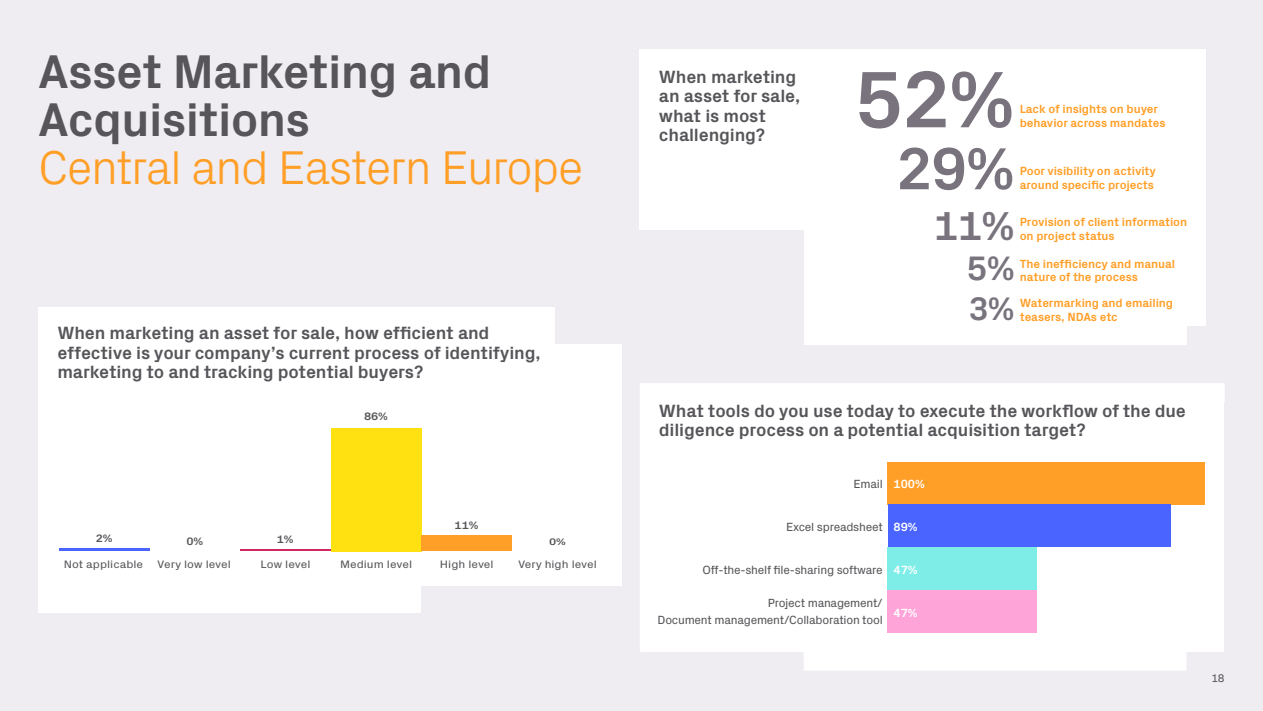
<style>
.page{position:relative;width:1263px;height:711px;background:#fff}
.page>*{position:absolute;margin:0;border:0;box-sizing:border-box;transform-origin:0 0}
.t1{font:700 81px "Px Grotesk";color:#78737d}
.t2{font:700 60px "Px Grotesk";color:#78737d}
.t3{font:700 48px/48px "Px Grotesk";letter-spacing:-.015em;color:#575559}
.t4{font:300 48px "Px Grotesk";letter-spacing:-.035em;color:#ff9f27}
.t5{font:700 40.95px "Px Grotesk";color:#78737d}
.t6{font:700 34.5px "Px Grotesk";color:#78737d}
.t7{font:700 33px "Px Grotesk";color:#78737d}
.t8{font:700 18px/19.5px "Px Grotesk";letter-spacing:-.01em;color:#575559}
.t9{font:700 12px/13.5px "Px Grotesk";letter-spacing:-.01em;color:#ff9f27}
.t10{font:12px/17.4px "Px Grotesk";letter-spacing:-.02em;color:#575559;text-align:right}
.t11{font:700 12px "Px Grotesk";color:#fff}
.t12{font:11.25px "Px Grotesk";color:#575559}
.t13{font:10.95px "Px Grotesk";color:#575559;scale:1.1 1}
.t14{font:700 10.95px "Px Grotesk";color:#575559;scale:1.1 1}
.t15{font:700 9.6px "Px Grotesk";color:#575559;scale:1.25 1}
.s1{font-weight:700;color:#fff}
</style>
<div class="page">
<div style="left:0;top:0;width:1263px;height:710px;background:#f0edf2"></div>
<div style="left:38px;top:306px;width:584px;height:279px;background:#fff"></div>
<hr style="left:240px;top:549px;width:91px;height:1px;background:#d02862">
<div style="left:331px;top:427px;width:90px;height:123px;background:#ffe010"></div>
<div style="left:421px;top:535px;width:91px;height:16px;background:#ff9f27"></div>
<hr style="left:59px;top:548px;width:91px;height:3px;background:#4a65ff">
<div style="left:640px;top:49px;width:547px;height:295px;background:#fff"></div>
<div style="left:640px;top:49px;width:566px;height:276px;background:#fff"></div>
<svg style="left:640px;top:383px;width:585px;height:287px;fill:#fff"></svg>
<div style="left:641px;top:393px;width:582px;height:258px;background:#fff"></div>
<div style="left:887px;top:461px;width:318px;height:43px;background:#ff9f27"></div>
<div style="left:887px;top:504px;width:283px;height:42px;background:#4a65ff"></div>
<div style="left:887px;top:546px;width:150px;height:43px;background:#7eede7"></div>
<div style="left:887px;top:589px;width:150px;height:43px;background:#ffa4d9"></div>
<div style="left:639px;top:230px;width:165px;height:121px;background:#f0edf2"></div>
<div style="left:555px;top:300px;width:71px;height:43px;background:#f0edf2"></div>
<div style="left:38px;top:580px;width:383px;height:32px;background:#fff"></div>
<h3 class="t3" style="left:38px;top:45px;width:455px">Asset Marketing and<br>Acquisitions</h3>
<h3 class="t4" style="left:38px;top:132px;width:547px">Central and Eastern Europe</h3>
<p class="t8" style="left:57px;top:322px;width:485px">When marketing an asset for sale, how efficient and effective is your company’s current process of identifying, marketing to and tracking potential buyers?</p>
<p class="t14" style="left:96px;top:529px;width:17px">2%</p>
<p class="t14" style="left:277px;top:531px;width:17px">1%</p>
<p class="t14" style="left:187px;top:533px;width:17px">0%</p>
<p class="t14" style="left:364px;top:408px;width:23px">86%</p>
<p class="t14" style="left:455px;top:517px;width:23px">11%</p>
<p class="t15" style="left:549px;top:535px;width:15px">0%</p>
<p class="t13" style="left:64px;top:555px;width:74px">Not applicable</p>
<p class="t13" style="left:157px;top:555px;width:68px">Very low level</p>
<p class="t13" style="left:261px;top:555px;width:47px">Low level</p>
<p class="t13" style="left:340px;top:555px;width:67px">Medium level</p>
<p class="t13" style="left:440px;top:555px;width:50px">High level</p>
<p class="t13" style="left:518px;top:555px;width:73px">Very high level</p>
<p class="t8" style="left:659px;top:66px;width:143px">When marketing an asset for sale, what is most challenging?</p>
<h1 class="t1" style="left:855px;top:41px;width:161px">52%</h1>
<h2 class="t2" style="left:896px;top:125px;width:120px">29%</h2>
<h3 class="t5" style="left:934px;top:196px;width:82px">11%</h3>
<h3 class="t6" style="left:967px;top:243px;width:50px">5%</h3>
<h3 class="t7" style="left:969px;top:285px;width:47px">3%</h3>
<p class="t9" style="left:1020px;top:102px;width:147px">Lack of insights on buyer behavior across mandates</p>
<p class="t9" style="left:1020px;top:163px;width:138px">Poor visibility on activity around specific projects</p>
<p class="t9" style="left:1020px;top:215px;width:169px">Provision of client information on project status</p>
<p class="t9" style="left:1020px;top:256px;width:157px">The inefficiency and manual nature of the process</p>
<p class="t9" style="left:1020px;top:295px;width:155px">Watermarking and emailing teasers, NDAs etc</p>
<p class="t8" style="left:659px;top:399px;width:529px">What tools do you use today to execute the workflow of the due diligence process on a potential acquisition target?</p>
<p class="t10" style="left:853px;top:474px;width:73px">Email <span class="s1">100%</span></p>
<p class="t11" style="left:893px;top:518px;width:26px">89%</p>
<p class="t11" style="left:893px;top:560px;width:26px">47%</p>
<p class="t11" style="left:893px;top:603px;width:26px">47%</p>
<p class="t10" style="left:786px;top:517px;width:98px">Excel spreadsheet</p>
<p class="t10" style="left:702px;top:560px;width:182px">Off-the-shelf file-sharing software</p>
<p class="t10" style="left:657px;top:592px;width:227px">Project management/<br>Document management/Collaboration tool</p>
<p class="t12" style="left:1211px;top:669px;width:15px">18</p>
</div>
